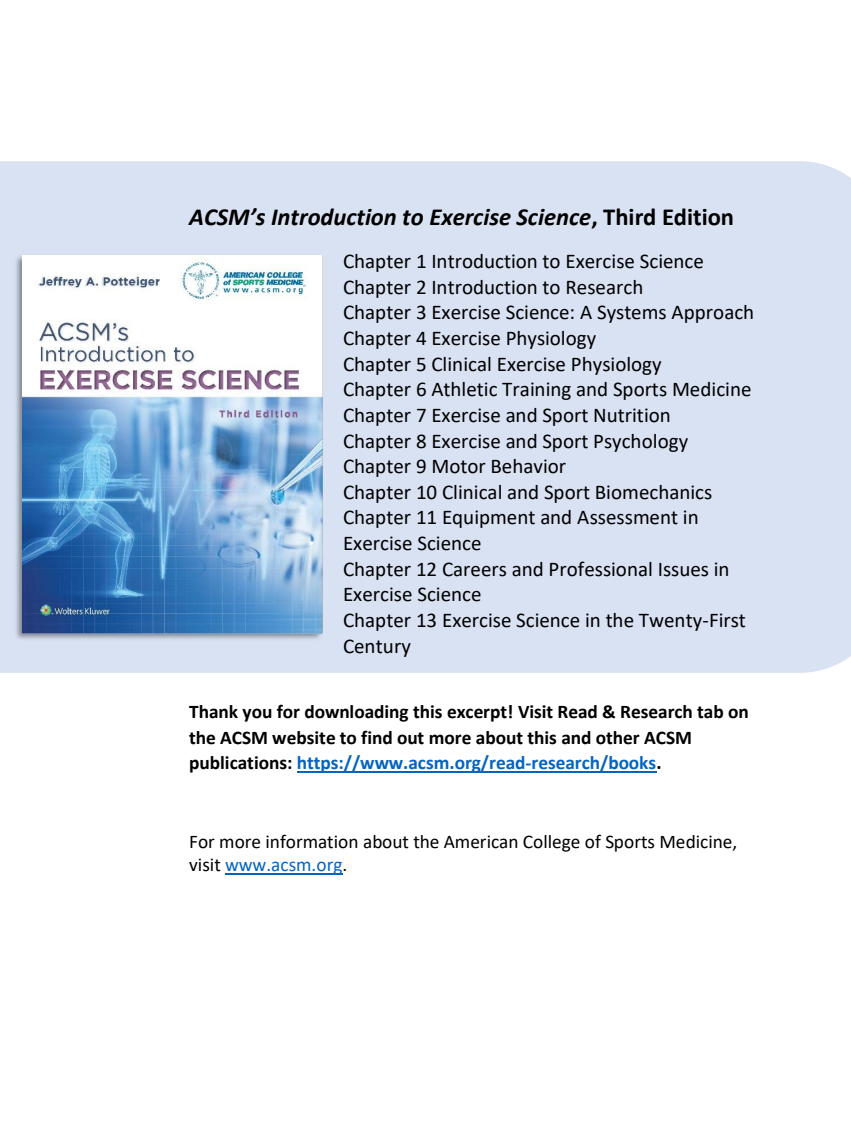
<style>
.page{position:relative;width:851px;height:1147px;background:#fff}
.page>*{position:absolute;margin:0;border:0;box-sizing:border-box;transform-origin:0 0}
.t1{font:italic 700 24.5px "Calibri";color:#000}
.t2{font:21px/25.6px "Calibri";color:#000}
.t3{font:700 19.25px/25.4px "Calibri";letter-spacing:-.005em;color:#000}
.t4{font:19.25px/23.4px "Calibri";color:#000}
.s1{font-style:normal}
.s2{color:#0563c1}
</style>
<div class="page">
<div style="left:0;top:161px;width:850px;height:512px;background:#d9e2f3"></div>
<hr style="left:297px;top:771px;width:359px;height:1px;background:#0563c1">
<hr style="left:225px;top:873px;width:117px;height:1px;background:#0563c1">
<img style="left:11px;top:252px;width:314px;height:392px">
<img style="left:22px;top:255px;width:300px;height:378px">
<p class="t1" style="left:189px;top:207px;width:546px">ACSM’s Introduction to Exercise Science<span class="s1">, Third Edition</span></p>
<p class="t2" style="left:343px;top:250px;width:362px">Chapter 1 Introduction to Exercise Science</p>
<p class="t2" style="left:343px;top:275px;width:302px">Chapter 2 Introduction to Research</p>
<p class="t2" style="left:343px;top:301px;width:412px">Chapter 3 Exercise Science: A Systems Approach</p>
<p class="t2" style="left:343px;top:327px;width:255px">Chapter 4 Exercise Physiology</p>
<p class="t2" style="left:343px;top:353px;width:320px">Chapter 5 Clinical Exercise Physiology</p>
<p class="t2" style="left:343px;top:378px;width:410px">Chapter 6 Athletic Training and Sports Medicine</p>
<p class="t2" style="left:343px;top:404px;width:329px">Chapter 7 Exercise and Sport Nutrition</p>
<p class="t2" style="left:343px;top:429px;width:347px">Chapter 8 Exercise and Sport Psychology</p>
<p class="t2" style="left:343px;top:455px;width:224px">Chapter 9 Motor Behavior</p>
<p class="t2" style="left:343px;top:481px;width:371px">Chapter 10 Clinical and Sport Biomechanics</p>
<p class="t2" style="left:343px;top:506px;width:357px">Chapter 11 Equipment and Assessment in<br>Exercise Science</p>
<p class="t2" style="left:343px;top:557px;width:388px">Chapter 12 Careers and Professional Issues in<br>Exercise Science</p>
<p class="t2" style="left:343px;top:609px;width:404px">Chapter 13 Exercise Science in the Twenty-First<br>Century</p>
<p class="t3" style="left:189px;top:701px;width:561px">Thank you for downloading this excerpt! Visit Read &amp; Research tab on the ACSM website to find out more about this and other ACSM publications: <span class="s2">https://www.acsm.org/read-research/books</span>.</p>
<p class="t4" style="left:189px;top:831px;width:549px">For more information about the American College of Sports Medicine, visit <span class="s2">www.acsm.org</span>.</p>
</div>
